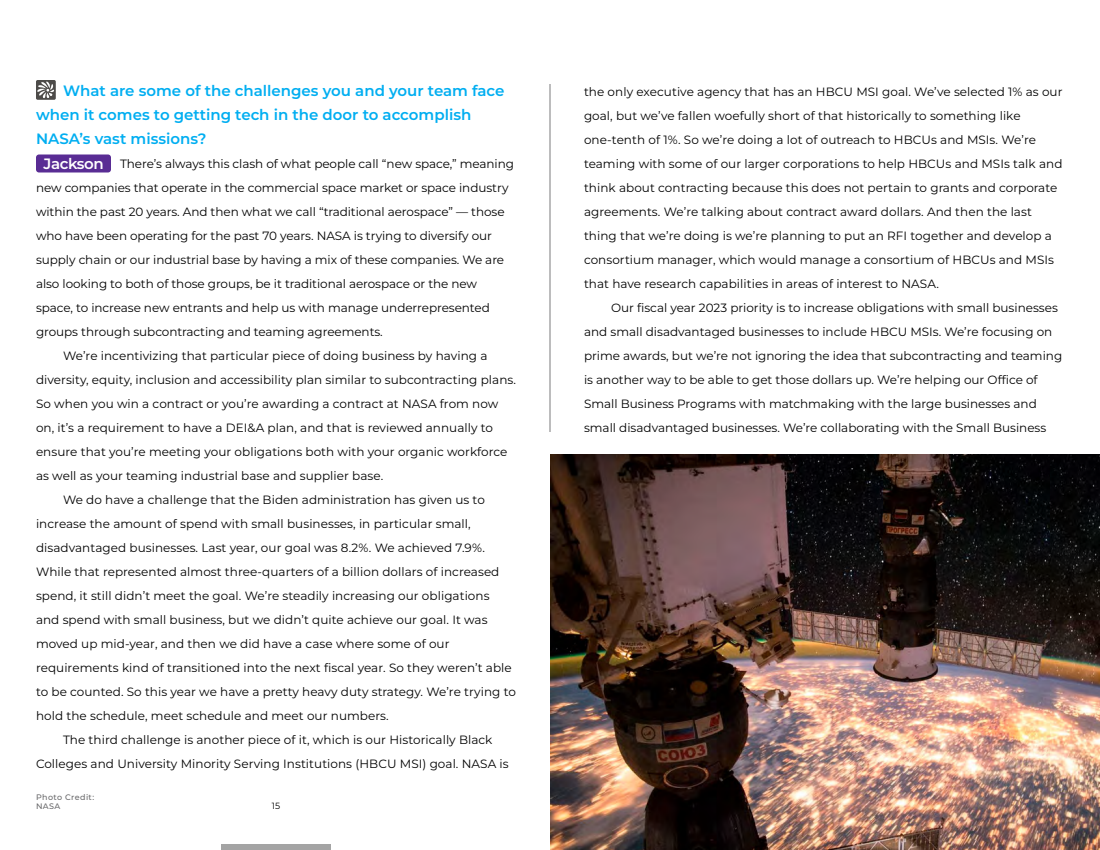
<style>
.page{position:relative;width:1100px;height:850px;background:#fff}
.page>*{position:absolute;margin:0;border:0;box-sizing:border-box;transform-origin:0 0}
.t1{font:600 15px/24px "Montserrat";color:#00aef1}
.t2{font:600 15px "Montserrat";letter-spacing:-.025em;color:#fff}
.t3{font:12px/24px "Montserrat";letter-spacing:.005em;color:#000}
.t4{font:9px "Montserrat";color:#000}
.t5{font:500 8px/9px "Montserrat";letter-spacing:.05em;color:#69696b}
</style>
<div class="page">
<img style="left:550px;top:454px;width:550px;height:396px">
<hr style="left:550px;top:84px;width:1px;height:348px;background:#7a7a7c">
<div style="left:36px;top:80px;width:20px;height:20px;background:#4d4b49;border-radius:2px"></div>
<svg style="left:37px;top:81px;width:17px;height:17px"></svg>
<div style="left:36px;top:154px;width:75px;height:18px;background:#592c94;border-radius:3px"></div>
<div style="left:221px;top:844px;width:110px;height:6px;background:#a4a4a4"></div>
<p class="t1" style="left:36px;top:78px;width:470px;text-indent:27px">What are some of the challenges you and your team face when it comes to getting tech in the door to accomplish<br>NASA’s vast missions?</p>
<p class="t3" style="left:120px;top:151px;width:396px">There’s always this clash of what people call “new space,” meaning</p>
<p class="t3" style="left:36px;top:175px;width:474px">new companies that operate in the commercial space market or space industry</p>
<p class="t3" style="left:36px;top:199px;width:470px">within the past 20 years. And then what we call “traditional aerospace” — those</p>
<p class="t3" style="left:36px;top:223px;width:458px">who have been operating for the past 70 years. NASA is trying to diversify our</p>
<p class="t3" style="left:36px;top:247px;width:470px">supply chain or our industrial base by having a mix of these companies. We are</p>
<p class="t3" style="left:36px;top:271px;width:443px">also looking to both of those groups, be it traditional aerospace or the new</p>
<p class="t3" style="left:36px;top:295px;width:455px">space, to increase new entrants and help us with manage underrepresented</p>
<p class="t3" style="left:36px;top:319px;width:348px">groups through subcontracting and teaming agreements.</p>
<p class="t3" style="left:63px;top:343px;width:426px">We’re incentivizing that particular piece of doing business by having a</p>
<p class="t3" style="left:36px;top:367px;width:482px">diversity, equity, inclusion and accessibility plan similar to subcontracting plans.</p>
<p class="t3" style="left:36px;top:391px;width:464px">So when you win a contract or you’re awarding a contract at NASA from now</p>
<p class="t3" style="left:36px;top:415px;width:459px">on, it’s a requirement to have a DEI&amp;A plan, and that is reviewed annually to</p>
<p class="t3" style="left:36px;top:439px;width:473px">ensure that you’re meeting your obligations both with your organic workforce</p>
<p class="t3" style="left:36px;top:463px;width:349px">as well as your teaming industrial base and supplier base.</p>
<p class="t3" style="left:63px;top:487px;width:423px">We do have a challenge that the Biden administration has given us to</p>
<p class="t3" style="left:36px;top:511px;width:436px">increase the amount of spend with small businesses, in particular small,</p>
<p class="t3" style="left:36px;top:535px;width:450px">disadvantaged businesses. Last year, our goal was 8.2%. We achieved 7.9%.</p>
<p class="t3" style="left:36px;top:559px;width:465px">While that represented almost three-quarters of a billion dollars of increased</p>
<p class="t3" style="left:36px;top:583px;width:455px">spend, it still didn’t meet the goal. We’re steadily increasing our obligations</p>
<p class="t3" style="left:36px;top:607px;width:453px">and spend with small business, but we didn’t quite achieve our goal. It was</p>
<p class="t3" style="left:36px;top:631px;width:415px">moved up mid-year, and then we did have a case where some of our</p>
<p class="t3" style="left:36px;top:655px;width:477px">requirements kind of transitioned into the next fiscal year. So they weren’t able</p>
<p class="t3" style="left:36px;top:679px;width:481px">to be counted. So this year we have a pretty heavy duty strategy. We’re trying to</p>
<p class="t3" style="left:36px;top:703px;width:354px">hold the schedule, meet schedule and meet our numbers.</p>
<p class="t3" style="left:63px;top:727px;width:431px">The third challenge is another piece of it, which is our Historically Black</p>
<p class="t3" style="left:36px;top:751px;width:474px">Colleges and University Minority Serving Institutions (HBCU MSI) goal. NASA is</p>
<p class="t2" style="left:44px;top:153px;width:62px">Jackson</p>
<p class="t5" style="left:36px;top:792px;width:60px">Photo Credit:<br>NASA</p>
<p class="t4" style="left:272px;top:799px;width:10px">15</p>
<p class="t3" style="left:584px;top:79px;width:480px">the only executive agency that has an HBCU MSI goal. We’ve selected 1% as our goal, but we’ve fallen woefully short of that historically to something like one-tenth of 1%. So we’re doing a lot of outreach to HBCUs and MSIs. We’re teaming with some of our larger corporations to help HBCUs and MSIs talk and think about contracting because this does not pertain to grants and corporate agreements. We’re talking about contract award dollars. And then the last thing that we’re doing is we’re planning to put an RFI together and develop a consortium manager, which would manage a consortium of HBCUs and MSIs that have research capabilities in areas of interest to NASA.</p>
<p class="t3" style="left:584px;top:295px;width:480px;text-indent:27px">Our fiscal year 2023 priority is to increase obligations with small businesses and small disadvantaged businesses to include HBCU MSIs. We’re focusing on prime awards, but we’re not ignoring the idea that subcontracting and teaming is another way to be able to get those dollars up. We’re helping our Office of Small Business Programs with matchmaking with the large businesses and small disadvantaged businesses. We’re collaborating with the Small Business</p>
</div>
